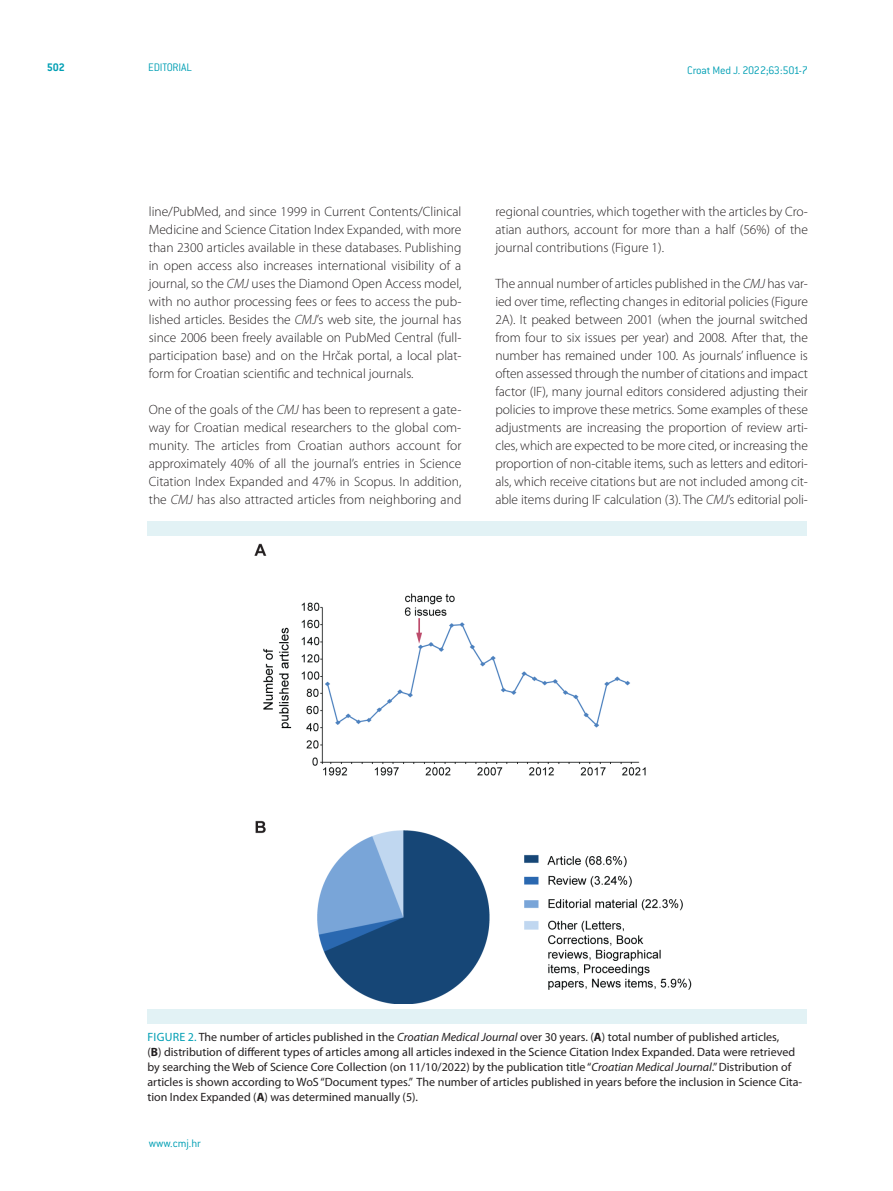
<style>
.page{position:relative;width:893px;height:1191px;background:#fff}
.page>*{position:absolute;margin:0;border:0;box-sizing:border-box;transform-origin:0 0}
.t1{font:300 13.5px/18px "Myriad Pro";color:#231f20;text-align:justify}
.t2{font:12px/15px "Myriad Pro";color:#231f20}
.t3{font:300 12px "ITC Conduit LTCE";letter-spacing:-.015em;color:#009fb4}
.t4{font:700 12px "ITC Conduit LTCE";color:#009fb4}
.s1{font-style:italic}
.s2{color:#009fb4}
.s3{font-weight:700}
</style>
<div class="page">
<img style="left:254px;top:543px;width:438px;height:460px">
<div style="left:147px;top:1008px;width:659px;height:15px;background:#e2f2f5"></div>
<div style="left:147px;top:521px;width:659px;height:14px;background:#e2f2f5"></div>
<p class="t4" style="left:47px;top:60px;width:20px">502</p>
<p class="t3" style="left:148px;top:61px;width:45px">EDITORIAL</p>
<p class="t3" style="left:687px;top:63px;width:122px">Croat Med J. 2022;63:501-7</p>
<p class="t1" style="left:149px;top:202px;width:314px">line/PubMed, and since 1999 in Current Contents/Clinical Medicine and Science Citation Index Expanded, with more than 2300 articles available in these databases. Publishing in open access also increases international visibility of a journal, so the <span class="s1">CMJ</span> uses the Diamond Open Access model, with no author processing fees or fees to access the pub&shy;lished articles. Besides the <span class="s1">CMJ</span>’s web site, the journal has since 2006 been freely available on PubMed Central (full&shy;participation base) and on the Hrčak portal, a local plat&shy;form for Croatian scientific and technical journals.</p>
<p class="t1" style="left:149px;top:400px;width:314px">One of the goals of the <span class="s1">CMJ</span> has been to represent a gate&shy;way for Croatian medical researchers to the global com&shy;munity. The articles from Croatian authors account for approximately 40% of all the journal’s entries in Science Citation Index Expanded and 47% in Scopus. In addition, the <span class="s1">CMJ</span> has also attracted articles from neighboring and</p>
<p class="t1" style="left:495px;top:202px;width:314px">regional countries, which together with the articles by Cro&shy;atian authors, account for more than a half (56%) of the journal contributions (Figure 1).</p>
<p class="t1" style="left:495px;top:274px;width:314px">The annual number of articles published in the <span class="s1">CMJ</span> has var&shy;ied over time, reflecting changes in editorial policies (Figure 2A). It peaked between 2001 (when the journal switched from four to six issues per year) and 2008. After that, the number has remained under 100. As journals’ influence is often assessed through the number of citations and impact factor (IF), many journal editors considered adjusting their policies to improve these metrics. Some examples of these adjustments are increasing the proportion of review arti&shy;cles, which are expected to be more cited, or increasing the proportion of non-citable items, such as letters and editori&shy;als, which receive citations but are not included among cit&shy;able items during IF calculation (3). The <span class="s1">CMJ</span>’s editorial poli-</p>
<p class="t2" style="left:147px;top:1029px;width:656px"><span class="s2">Figure 2.</span> The number of articles published in the <span class="s1">Croatian Medical Journal</span> over 30 years. (<span class="s3">A</span>) total number of published articles,<br>(<span class="s3">B</span>) distribution of different types of articles among all articles indexed in the Science Citation I ndex Expanded. Data were retrieved by searching the Web of Science Core Collection (on 11/10/2022) by the publication title “<span class="s1">Croatian Medical Journal</span>.” Distribution of articles is shown according to WoS “Document types.” The number of articles published in years before the inclusion in Science Cita&shy;tion I ndex Expanded (<span class="s3">A</span>) was determined manually (5).</p>
<p class="t3" style="left:149px;top:1136px;width:54px">www.cmj.hr</p>
</div>
